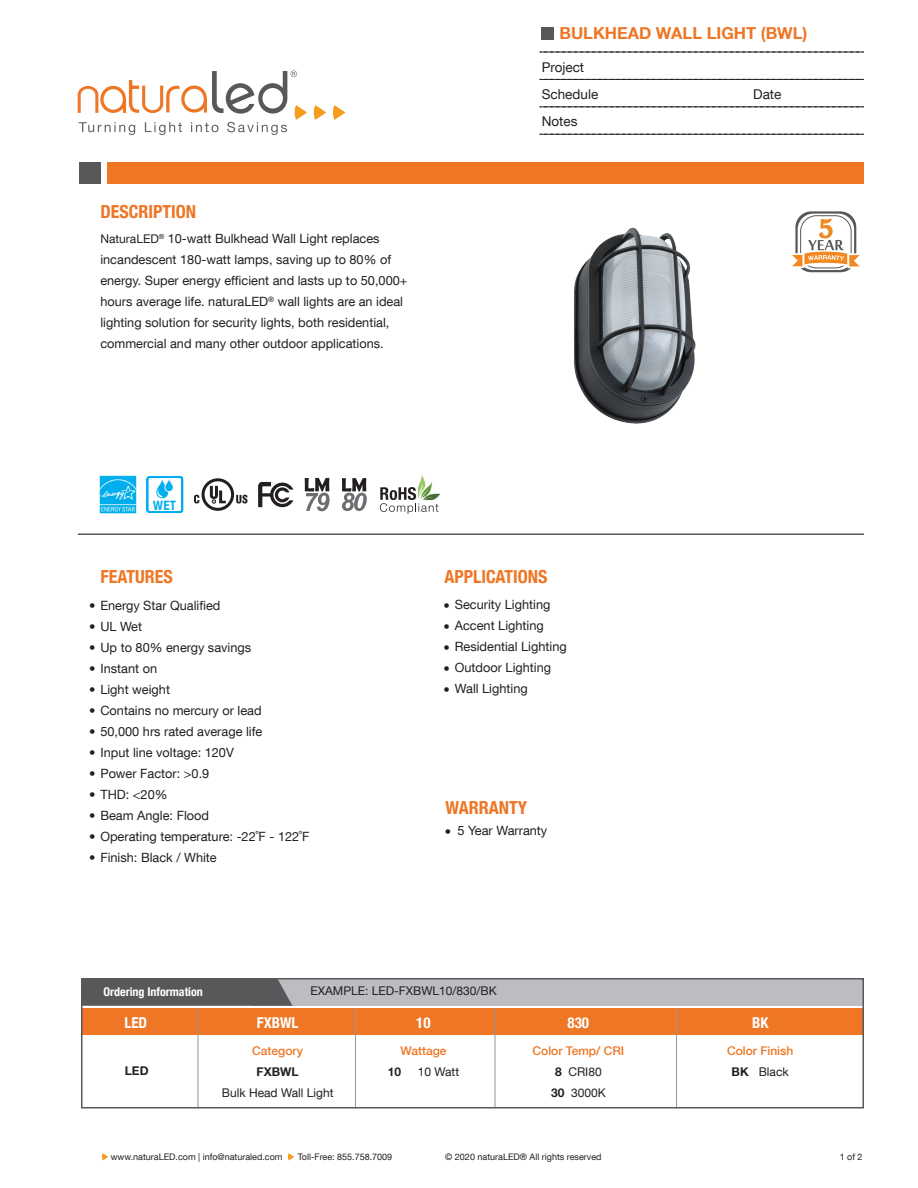
<style>
.page{position:relative;width:918px;height:1188px;background:#fff}
.page>*{position:absolute;margin:0;border:0;box-sizing:border-box;transform-origin:0 0}
.t1{font:700 condensed 18px "Helvetica Neue LT Com";color:#ee7625}
.t2{font:700 16.5px "Helvetica Neue LT Com";color:#ee7625}
.t3{font:700 condensed 15px "Helvetica Neue LT Com";color:#fff}
.t4{font:13.5px/27.3px "Helvetica Neue LT Com";color:#231f20}
.t5{font:700 condensed 12.9px "Helvetica Neue LT Com";color:#00afef}
.t6{font:12.75px/21px "Helvetica Neue LT Com";color:#231f20}
.t7{font:500 12px/21px "Helvetica Neue LT Com";color:#ee7625;text-align:center}
.t8{font:12px "Helvetica Neue LT Com";color:#231f20}
.t9{font:700 condensed 12px "Helvetica Neue LT Com";color:#fff}
.t10{font:700 12px "Helvetica Neue LT Com";color:#231f20}
.t11{font:9px "Helvetica Neue LT Com";color:#231f20}
.s1{font-size:12px}
.s2{font-weight:700;color:#231f20}
.s3{font-weight:400;color:#231f20}
</style>
<div class="page">
<svg style="left:77px;top:71px;width:249px;height:64px"></svg>
<svg style="left:332px;top:105px;width:13px;height:15px"></svg>
<svg style="left:102px;top:1153px;width:6px;height:7px"></svg>
<svg style="left:288px;top:1153px;width:6px;height:7px"></svg>
<svg style="left:194px;top:478px;width:53px;height:33px"></svg>
<svg style="left:305px;top:478px;width:25px;height:33px"></svg>
<svg style="left:342px;top:478px;width:25px;height:33px"></svg>
<svg style="left:258px;top:482px;width:35px;height:25px"></svg>
<img style="left:418px;top:475px;width:22px;height:22px">
<svg style="left:380px;top:487px;width:58px;height:27px"></svg>
<svg style="left:540px;top:52px;width:324px;height:1px"></svg>
<svg style="left:540px;top:79px;width:324px;height:1px"></svg>
<div style="left:108px;top:162px;width:756px;height:21px;background:#ee7625"></div>
<div style="left:79px;top:162px;width:22px;height:21px;background:#57585a"></div>
<hr style="left:78px;top:533px;width:786px;height:2px;background:#57585a">
<div style="left:541px;top:27px;width:13px;height:13px;background:#57585a"></div>
<svg style="left:540px;top:107px;width:324px;height:1px"></svg>
<svg style="left:540px;top:134px;width:324px;height:1px"></svg>
<svg style="left:795px;top:211px;width:61px;height:61px"></svg>
<svg style="left:798px;top:214px;width:56px;height:56px"></svg>
<svg style="left:788px;top:183px;width:76px;height:85px"></svg>
<div style="left:252px;top:979px;width:612px;height:27px;background:#bcbdc0"></div>
<svg style="left:84px;top:981px;width:208px;height:25px;background:#5b5c5e"></svg>
<div style="left:82px;top:1008px;width:782px;height:27px;background:#ee7625"></div>
<hr style="left:198px;top:1008px;width:1px;height:99px;background:#939598">
<hr style="left:355px;top:1008px;width:1px;height:99px;background:#939598">
<hr style="left:495px;top:1008px;width:1px;height:99px;background:#939598">
<hr style="left:676px;top:1008px;width:1px;height:99px;background:#939598">
<div style="left:81px;top:978px;width:783px;height:130px;border:2px solid #57585a"></div>
<img style="left:99px;top:475px;width:37px;height:39px">
<img style="left:574px;top:227px;width:122px;height:197px">
<svg style="left:147px;top:476px;width:36px;height:37px"></svg>
<p class="t2" style="left:559px;top:23px;width:250px">BULKHEAD WALL LIGHT (BWL)</p>
<p class="t4" style="left:542px;top:53px;width:58px">Project<br>Schedule</p>
<h1 class="t1" style="left:100px;top:200px;width:97px">DESCRIPTION</h1>
<p class="t6" style="left:100px;top:228px;width:309px"><span class="s1">NaturaLED</span><sup>®</sup> 10-watt Bulkhead Wall Light replaces incandescent 180-watt lamps, saving up to 80% of energy. Super energy efficient and lasts up to 50,000+ hours average life. naturaLED<sup>®</sup> wall lights are an ideal lighting solution for security lights, both residential, commercial and many other outdoor applications.</p>
<p class="t4" style="left:542px;top:107px;width:37px">Notes</p>
<p class="t5" style="left:153px;top:497px;width:24px">WET</p>
<h1 class="t1" style="left:100px;top:566px;width:74px">FEATURES</h1>
<p class="t6" style="left:89px;top:594px;width:133px">• Energy Star Qualified</p>
<p class="t6" style="left:89px;top:615px;width:54px">• UL Wet</p>
<p class="t6" style="left:89px;top:636px;width:163px">• Up to 80% energy savings</p>
<p class="t6" style="left:89px;top:657px;width:69px">• Instant on</p>
<p class="t6" style="left:89px;top:678px;width:82px">• Light weight</p>
<p class="t6" style="left:89px;top:699px;width:174px">• Contains no mercury or lead</p>
<p class="t6" style="left:89px;top:720px;width:175px">• 50,000 hrs rated average life</p>
<p class="t6" style="left:89px;top:741px;width:146px">• Input line voltage: 120V</p>
<p class="t6" style="left:89px;top:762px;width:122px">• Power Factor: &gt;0.9</p>
<p class="t6" style="left:89px;top:783px;width:80px">• THD: &lt;20%</p>
<p class="t6" style="left:89px;top:804px;width:121px">• Beam Angle: Flood</p>
<p class="t6" style="left:89px;top:825px;width:222px">• Operating temperature: -22˚F - 122˚F</p>
<p class="t6" style="left:89px;top:846px;width:129px">• Finish: Black / White</p>
<h1 class="t1" style="left:444px;top:566px;width:104px">APPLICATIONS</h1>
<p class="t6" style="left:455px;top:593px;width:113px">Security Lighting<br>Accent Lighting<br>Residential Lighting<br>Outdoor Lighting<br>Wall Lighting</p>
<p class="t6" style="left:444px;top:595px;width:8px;text-align:justify">• • • • •</p>
<h1 class="t1" style="left:445px;top:796px;width:83px">WARRANTY</h1>
<p class="t6" style="left:457px;top:819px;width:91px">5 Year Warranty</p>
<p class="t6" style="left:445px;top:821px;width:8px">•</p>
<p class="t9" style="left:104px;top:985px;width:101px">Ordering Information</p>
<p class="t3" style="left:124px;top:1014px;width:24px">LED</p>
<p class="t10" style="left:125px;top:1063px;width:25px">LED</p>
<p class="t8" style="left:310px;top:984px;width:188px">EXAMPLE: LED-FXBWL10/830/BK</p>
<p class="t3" style="left:257px;top:1014px;width:43px">FXBWL</p>
<p class="t7" style="left:252px;top:1041px;width:52px">Category</p>
<p class="t10" style="left:257px;top:1065px;width:44px">FXBWL</p>
<p class="t8" style="left:222px;top:1086px;width:113px">Bulk Head Wall Light</p>
<p class="t3" style="left:416px;top:1014px;width:16px">10</p>
<p class="t7" style="left:401px;top:1041px;width:48px">Wattage</p>
<p class="t10" style="left:388px;top:1065px;width:15px">10</p>
<p class="t8" style="left:418px;top:1065px;width:43px">10 Watt</p>
<p class="t3" style="left:568px;top:1014px;width:23px">830</p>
<p class="t7" style="left:533px;top:1041px;width:93px">Color Temp/ CRI<br><span class="s2">8</span> <span class="s3">CRI80<br></span><span class="s2">30</span> <span class="s3">3000K</span></p>
<p class="t4" style="left:753px;top:80px;width:30px">Date</p>
<p class="t3" style="left:752px;top:1014px;width:18px">BK</p>
<p class="t7" style="left:727px;top:1041px;width:68px">Color Finish<br><span class="s2">BK</span> <span class="s3">Black</span></p>
<p class="t11" style="left:111px;top:1151px;width:173px">www.naturaLED.com | info@naturaled.com</p>
<p class="t11" style="left:298px;top:1151px;width:96px">Toll-Free: 855.758.7009</p>
<p class="t11" style="left:840px;top:1151px;width:24px">1 of 2</p>
<p class="t11" style="left:445px;top:1151px;width:158px">© 2020 naturaLED® All rights reserved</p>
</div>
